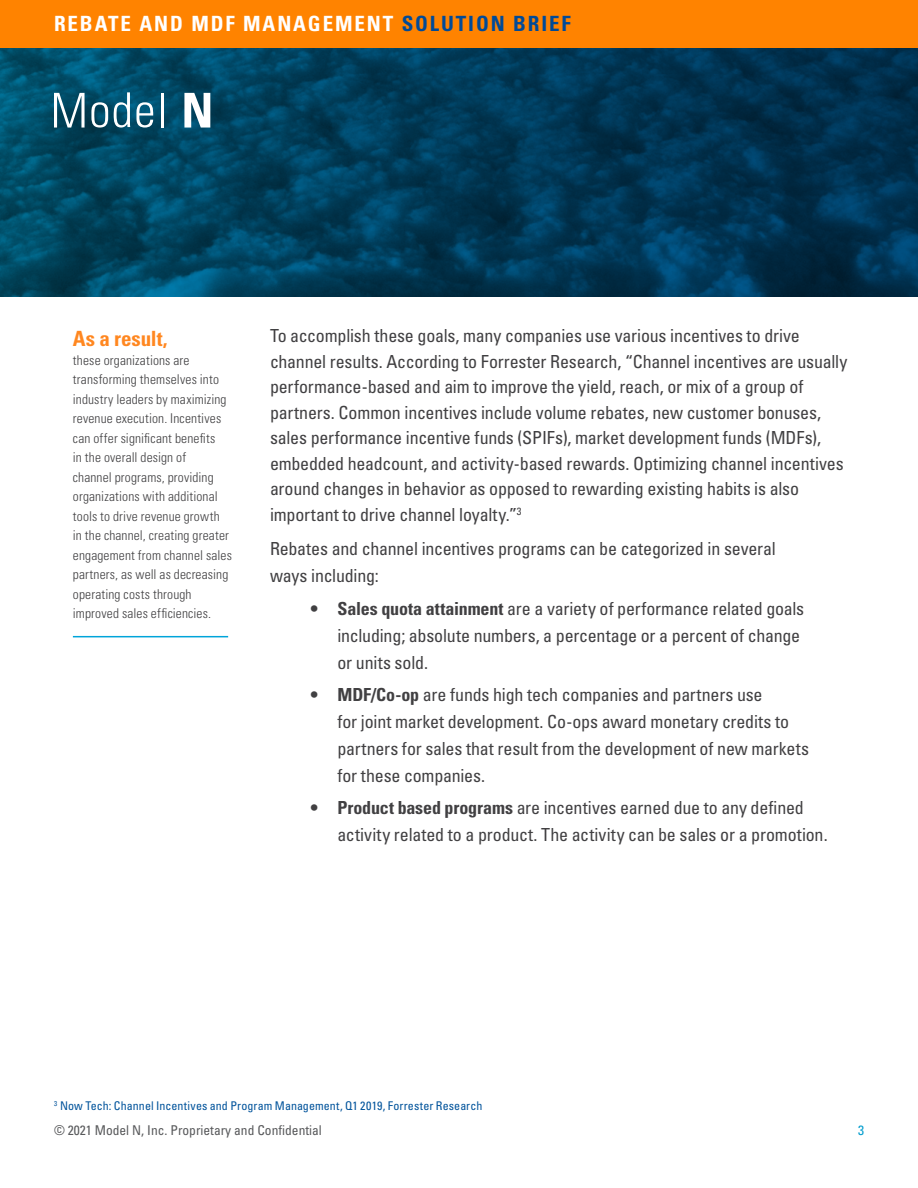
<style>
.page{position:relative;width:918px;height:1188px;background:#fff}
.page>*{position:absolute;margin:0;border:0;box-sizing:border-box;transform-origin:0 0}
.t1{font:700 condensed 21px "Univers LT Std";letter-spacing:.09em;color:#fff}
.t2{font:700 condensed 21px "Univers LT Std";letter-spacing:-.005em;color:#ff8720}
.t3{font:condensed 18px/25.5px "Univers LT Std";letter-spacing:-.01em;color:#414042}
.t4{font:300 condensed 13.5px/19.5px "Univers LT Std";letter-spacing:.01em;color:#414042}
.t5{font:condensed 13.5px "Univers LT Std";color:#58595b}
.t6{font:condensed 13.5px "Univers LT Std";color:#009ccd}
.t7{font:condensed 12px "Univers LT Std";letter-spacing:.01em;color:#00539b}
.s1{color:#004a98}
.s2{font-weight:700}
</style>
<div class="page">
<svg style="left:0;top:47px;width:918px;height:250px;background:#013c58"></svg>
<svg style="left:54px;top:93px;width:31px;height:35px"></svg>
<svg style="left:91px;top:102px;width:17px;height:26px"></svg>
<svg style="left:114px;top:92px;width:16px;height:36px"></svg>
<svg style="left:136px;top:102px;width:17px;height:26px"></svg>
<hr style="left:161px;top:93px;width:2px;height:35px;background:#fff">
<svg style="left:184px;top:93px;width:26px;height:35px"></svg>
<div style="left:0;top:0;width:918px;height:47px;background:#ff8300"></div>
<hr style="left:73px;top:636px;width:155px;height:1px;background:#00a4da">
<p class="t1" style="left:54px;top:11px;width:518px">REBATE AND MDF MANAGEMENT <span class="s1">SOLUTION BRIEF</span></p>
<p class="t2" style="left:73px;top:326px;width:96px">As a result,</p>
<p class="t4" style="left:73px;top:350px;width:161px">these organizations are transforming themselves into industry leaders by maximizing revenue execution. Incentives can offer significant benefits<br>in the overall design of<br>channel programs, providing organizations with additional tools to drive revenue growth in the channel, creating greater engagement from channel sales partners, as well as decreasing operating costs through improved sales efficiencies.</p>
<p class="t3" style="left:270px;top:323px;width:579px">To accomplish these goals, many companies use various incentives to drive channel results. According to Forrester Research, “Channel incentives are usually performance-based and aim to improve the yield, reach, or mix of a group of partners. Common incentives include volume rebates, new customer bonuses, sales performance incentive funds (SPIFs), market development funds (MDFs), embedded headcount, and activity-based rewards. Optimizing channel incentives around changes in behavior as opposed to rewarding existing habits is also important to drive channel loyalty.”<sup>3</sup></p>
<p class="t3" style="left:270px;top:535px;width:507px;line-height:27px">Rebates and channel incentives programs can be categorized in several ways including:</p>
<p class="t3" style="left:338px;top:595px;width:468px;line-height:27px;text-indent:-27px"><span class="s2">• Sales quota attainment</span> are a variety of performance related goals including; absolute numbers, a percentage or a percent of change or units sold.</p>
<p class="t3" style="left:338px;top:681px;width:473px;line-height:27px;text-indent:-27px"><span class="s2">• MDF/Co-op</span> are funds high tech companies and partners use<br>for joint market development. Co-ops award monetary credits to partners for sales that result from the development of new markets for these companies.</p>
<p class="t3" style="left:338px;top:793px;width:492px;line-height:27px;text-indent:-27px"><span class="s2">• Product based programs</span> are incentives earned due to any defined activity related to a product. The activity can be sales or a promotion.</p>
<p class="t7" style="left:54px;top:1098px;width:430px"><sup>3</sup> Now Tech: Channel Incentives and Program Management, Q1 2019, Forrester Research</p>
<p class="t5" style="left:54px;top:1122px;width:269px">© 2021 Model N, Inc. Proprietary and Confidential</p>
<p class="t6" style="left:858px;top:1122px;width:7px">3</p>
</div>
